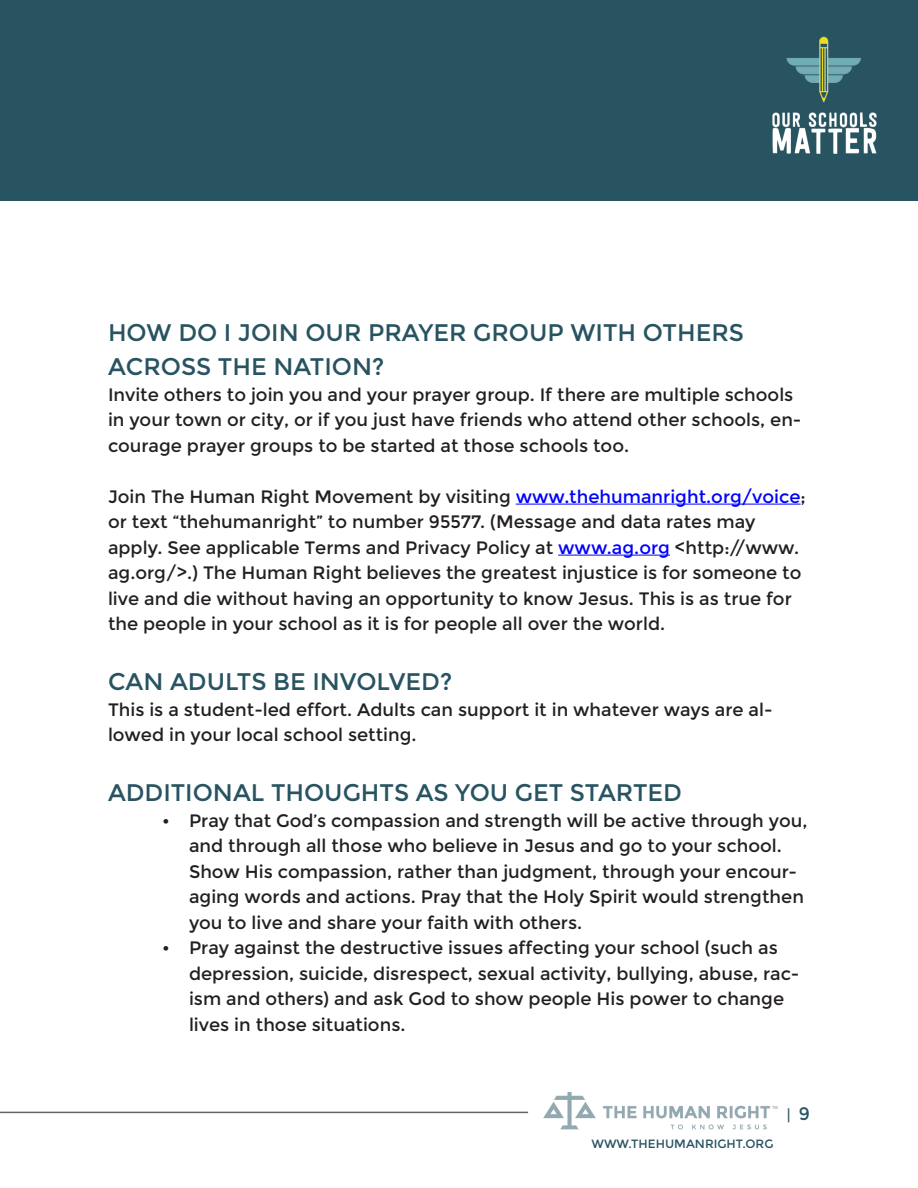
<style>
.page{position:relative;width:918px;height:1188px;background:#fff}
.page>*{position:absolute;margin:0;border:0;box-sizing:border-box;transform-origin:0 0}
.Subhead{font:24px/34.5px "Montserrat";color:#285361}
.Body{font:18px/25.5px "Montserrat";color:#231f20}
.t1{font:15px "Montserrat";color:#285361}
.t2{font:12px "Montserrat";color:#285361}
.s1{color:#00f}
.s2{font-size:18px}
</style>
<div class="page">
<div style="left:0;top:0;width:918px;height:201px;background:#285361"></div>
<img style="left:772px;top:36px;width:105px;height:118px">
<img style="left:491px;top:1092px;width:287px;height:38px">
<hr style="left:0;top:1112px;width:528px;height:1px;background:#231f20">
<hr style="left:516px;top:504px;width:285px;height:1px;background:#00f">
<hr style="left:558px;top:555px;width:112px;height:1px;background:#00f">
<p class="Subhead" style="left:108px;top:315px;width:637px">HOW DO I JOIN OUR PRAYER GROUP WITH OTHERS<br>ACROSS THE NATION?</p>
<p class="Body" style="left:108px;top:382px;width:695px">Invite others to join you and your prayer group. If there are multiple schools in your town or city, or if you just have friends who attend other schools, en&shy;courage prayer groups to be started at those schools too.</p>
<p class="Body" style="left:108px;top:484px;width:699px">Join The Human Right Movement by visiting <span class="s1">www.thehumanright.org/voice</span>; or text “thehumanright” to number 95577. (Message and data rates may apply. See applicable Terms and Privacy Policy at <span class="s1">www.ag.org</span> &lt;http://www. ag.org/&gt;.) The Human Right believes the greatest injustice is for someone to live and die without having an opportunity to know Jesus. This is as true for the people in your school as it is for people all over the world.</p>
<p class="Subhead" style="left:108px;top:665px;width:346px">CAN ADULTS BE INVOLVED?</p>
<p class="Body" style="left:108px;top:697px;width:666px">This is a student-led effort. Adults can support it in whatever ways are al&shy;lowed in your local school setting.</p>
<p class="Subhead" style="left:108px;top:776px;width:576px">ADDITIONAL THOUGHTS AS YOU GET STARTED</p>
<p class="Body" style="left:189px;top:808px;width:620px;text-indent:-27px">• Pray that God’s compassion and strength will be active through you, and through all those who believe in Jesus and go to your school.<br>Show His compassion, rather than judgment, through your encour&shy;aging words and actions. Pray that the Holy Spirit would strengthen you to live and share your faith with others.</p>
<p class="Body" style="left:189px;top:935px;width:612px;text-indent:-27px">• Pray against the destructive issues affecting your school (such as depression, suicide, disrespect, sexual activity, bullying, abuse, rac&shy;ism and others) and ask God to show people His power to change lives in those situations.</p>
<p class="t2" style="left:591px;top:1137px;width:183px">WWW.THEHUMANRIGHT.ORG</p>
<p class="t1" style="left:787px;top:1106px;width:25px">| <span class="s2">9</span></p>
</div>
